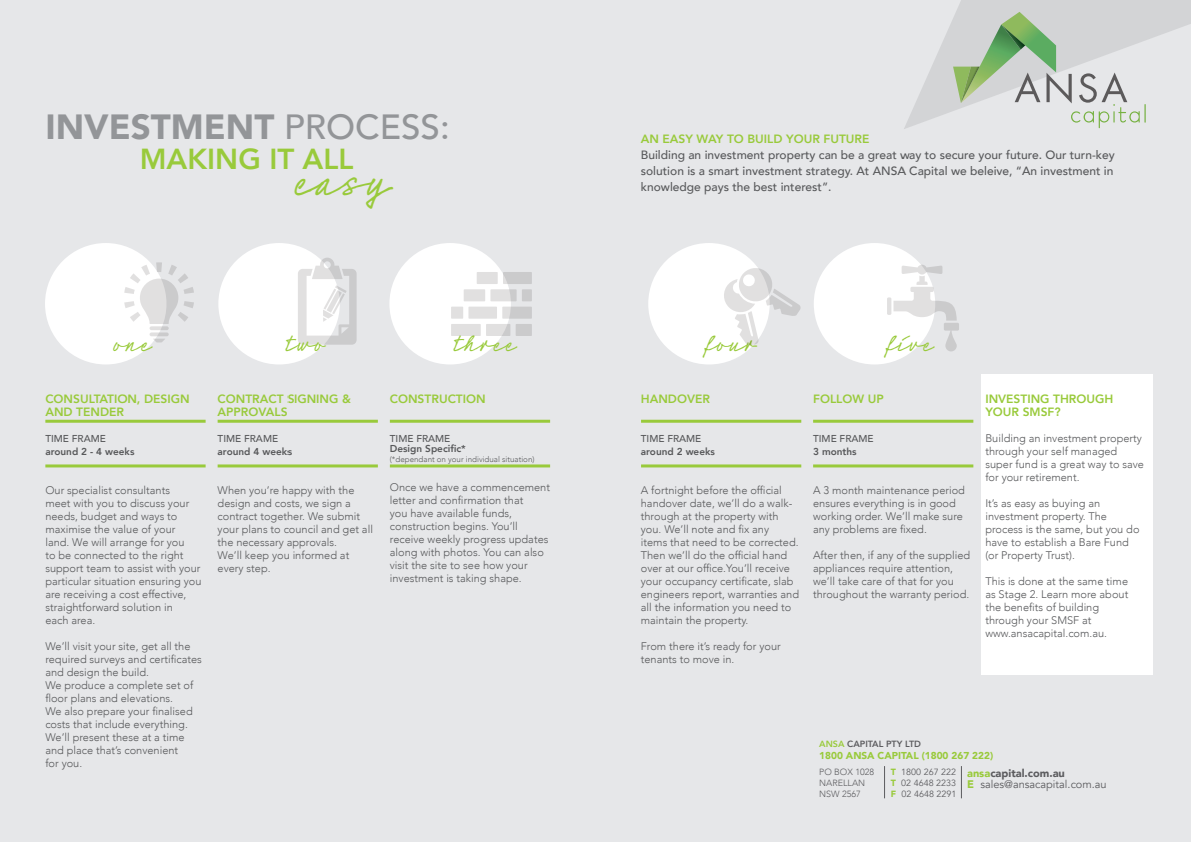
<style>
.page{position:relative;width:1191px;height:842px;background:#e6e7e9}
.page>*{position:absolute;margin:0;border:0;box-sizing:border-box;transform-origin:0 0}
.t1{font:46px "Neonoir Hand";color:#99ca3b}
.t2{font:900 34.9px "Avenir";color:#939598}
.t3{font:800 28.9px "Avenir";color:#99ca3b}
.t4{font:24px "Neonoir Hand";color:#99ca3b}
.t5{font:500 12px/16px "Avenir";color:#57585a;text-align:justify}
.t6{font:800 12px/13px "Avenir";color:#99ca3b}
.t7{font:300 11px/13px "Avenir";color:#57585a}
.t8{font:11px/11px "Avenir";color:#5c5c5f}
.t9{font:800 10px "Avenir";color:#57585a}
.t10{font:500 10px "Avenir";color:#57585a}
.t11{font:900 10px "Avenir";color:#99ca3b}
.t12{font:9px/11px "Avenir";color:#5c5c5f;text-align:justify}
.t13{font:300 9px/11px "Avenir";color:#5c5c5f}
.t14{font:800 9px "Avenir";color:#5c5c5f}
.t15{font:300 8px "Avenir";color:#57585a}
.s1{font-weight:500}
.s2{color:#99ca3b}
.s3{font-weight:900;color:#99ca3b}
.s4{font-weight:900}
</style>
<div class="page">
<div style="left:981px;top:374px;width:171px;height:301px;background:#fff"></div>
<hr style="left:45px;top:420px;width:161px;height:3px;background:#99ca3b">
<hr style="left:218px;top:420px;width:160px;height:3px;background:#99ca3b">
<hr style="left:390px;top:420px;width:160px;height:3px;background:#99ca3b">
<hr style="left:813px;top:420px;width:160px;height:3px;background:#99ca3b">
<hr style="left:641px;top:420px;width:160px;height:3px;background:#99ca3b">
<hr style="left:45px;top:464px;width:161px;height:3px;background:#99ca3b">
<hr style="left:218px;top:464px;width:160px;height:3px;background:#99ca3b">
<hr style="left:390px;top:464px;width:160px;height:3px;background:#99ca3b">
<hr style="left:813px;top:464px;width:160px;height:3px;background:#99ca3b">
<hr style="left:641px;top:464px;width:160px;height:3px;background:#99ca3b">
<div style="left:45px;top:243px;width:121px;height:121px;background:#fff;border-radius:50%"></div>
<div style="left:218px;top:243px;width:122px;height:121px;background:#fff;border-radius:50%"></div>
<div style="left:389px;top:243px;width:122px;height:121px;background:#fff;border-radius:50%"></div>
<div style="left:813px;top:243px;width:122px;height:121px;background:#fff;border-radius:50%"></div>
<div style="left:648px;top:243px;width:121px;height:121px;background:#fff;border-radius:50%"></div>
<svg style="left:149px;top:332px;width:20px;height:4px"></svg>
<svg style="left:149px;top:326px;width:20px;height:4px"></svg>
<svg style="left:153px;top:339px;width:12px;height:3px"></svg>
<svg style="left:124px;top:262px;width:70px;height:62px"></svg>
<svg style="left:298px;top:258px;width:58px;height:87px"></svg>
<div style="left:477px;top:272px;width:21px;height:12px;background:#e1e0e0"></div>
<svg style="left:490px;top:289px;width:26px;height:12px"></svg>
<div style="left:464px;top:289px;width:21px;height:12px;background:#e1e0e0"></div>
<div style="left:468px;top:307px;width:29px;height:12px;background:#e1e0e0"></div>
<svg style="left:486px;top:324px;width:24px;height:12px"></svg>
<div style="left:522px;top:289px;width:10px;height:12px;background:#cbcbcc"></div>
<svg style="left:502px;top:307px;width:30px;height:12px"></svg>
<div style="left:503px;top:272px;width:29px;height:12px;background:#cbcbcc"></div>
<div style="left:451px;top:307px;width:12px;height:12px;background:#e1e0e0"></div>
<div style="left:451px;top:324px;width:30px;height:12px;background:#e1e0e0"></div>
<div style="left:515px;top:324px;width:17px;height:12px;background:#cbcbcc"></div>
<svg style="left:724px;top:267px;width:77px;height:79px"></svg>
<svg style="left:945px;top:328px;width:11px;height:23px"></svg>
<svg style="left:887px;top:265px;width:72px;height:66px"></svg>
<svg style="left:904px;top:0;width:287px;height:129px"></svg>
<hr style="left:961px;top:766px;width:1px;height:32px;background:#5c5c5f">
<hr style="left:884px;top:766px;width:1px;height:32px;background:#5c5c5f">
<h2 class="t2" style="left:45px;top:97px;width:406px">INVESTMENT <span class="s1">PROCESS:</span></h2>
<h3 class="t3" style="left:140px;top:136px;width:215px">MAKING IT ALL</h3>
<h1 class="t1" style="left:299px;top:152px;width:98px">easy</h1>
<p class="t6" style="left:641px;top:132px;width:230px">AN EASY WAY TO BUILD YOUR FUTURE</p>
<p class="t5" style="left:641px;top:146px;width:475px">Building an investment property can be a great way to secure your future. Our turn-key solution is a smart investment strategy. At ANSA Capital we beleive, “An investment in knowledge pays the best interest”.</p>
<h3 class="t4" style="left:115px;top:328px;width:40px">one</h3>
<h3 class="t4" style="left:288px;top:328px;width:40px">two</h3>
<h3 class="t4" style="left:456px;top:328px;width:64px">three</h3>
<h3 class="t4" style="left:708px;top:328px;width:51px">four</h3>
<h3 class="t4" style="left:889px;top:328px;width:48px">five</h3>
<p class="t6" style="left:45px;top:392px;width:146px">CONSULTATION, DESIGN<br>AND TENDER</p>
<p class="t10" style="left:45px;top:429px;width:62px">TIME FRAME</p>
<p class="t9" style="left:45px;top:443px;width:91px">around 2 - 4 weeks</p>
<p class="t7" style="left:45px;top:483px;width:158px">Our specialist consultants<br>meet with you to discuss your needs, budget and ways to maximise the value of your land. We will arrange for you<br>to be connected to the right support team to assist with your particular situation ensuring you are receiving a cost effective, straightforward solution in<br>each area.</p>
<p class="t7" style="left:45px;top:639px;width:158px">We’ll visit your site, get all the required surveys and certificates and design the build.<br>We produce a complete set of floor plans and elevations.<br>We also prepare your finalised costs that include everything.<br>We’ll present these at a time and place that’s convenient<br>for you.</p>
<p class="t6" style="left:218px;top:392px;width:135px">CONTRACT SIGNING &amp;<br>APPROVALS</p>
<p class="t10" style="left:218px;top:429px;width:62px">TIME FRAME</p>
<p class="t9" style="left:218px;top:443px;width:76px">around 4 weeks</p>
<p class="t7" style="left:218px;top:483px;width:157px">When you’re happy with the design and costs, we sign a contract together. We submit your plans to council and get all the necessary approvals.<br>We’ll keep you informed at every step.</p>
<p class="t6" style="left:390px;top:392px;width:97px">CONSTRUCTION</p>
<p class="t10" style="left:390px;top:429px;width:62px">TIME FRAME</p>
<p class="t9" style="left:390px;top:440px;width:77px">Design Specific*</p>
<p class="t15" style="left:390px;top:454px;width:146px">(*dependant on your individual situation)</p>
<p class="t7" style="left:390px;top:480px;width:162px">Once we have a commencement letter and confirmation that<br>you have available funds, construction begins. You’ll receive weekly progress updates along with photos. You can also visit the site to see how your investment is taking shape.</p>
<p class="t6" style="left:641px;top:392px;width:71px">HANDOVER</p>
<p class="t10" style="left:641px;top:429px;width:62px">TIME FRAME</p>
<p class="t9" style="left:641px;top:443px;width:76px">around 2 weeks</p>
<p class="t7" style="left:641px;top:483px;width:160px">A fortnight before the official handover date, we’ll do a walk&shy;through at the property with you. We’ll note and fix any<br>items that need to be corrected.<br>Then we’ll do the official hand over at our office.You’ll receive your occupancy certificate, slab engineers report, warranties and all the information you need to maintain the property.</p>
<p class="t7" style="left:641px;top:639px;width:141px">From there it’s ready for your tenants to move in.</p>
<p class="t6" style="left:813px;top:392px;width:72px">FOLLOW UP</p>
<p class="t10" style="left:813px;top:429px;width:62px">TIME FRAME</p>
<p class="t9" style="left:813px;top:443px;width:45px">3 months</p>
<p class="t7" style="left:813px;top:483px;width:153px">A 3 month maintenance period ensures everything is in good working order. We’ll make sure any problems are fixed.</p>
<p class="t7" style="left:813px;top:548px;width:159px">After then, if any of the supplied appliances require attention, we’ll take care of that for you throughout the warranty period.</p>
<p class="t6" style="left:985px;top:392px;width:130px">INVESTING THROUGH<br>YOUR SMSF?</p>
<p class="t7" style="left:985px;top:431px;width:160px">Building an investment property through your self managed super fund is a great way to save for your retirement.</p>
<p class="t7" style="left:985px;top:496px;width:156px">It’s as easy as buying an investment property. The process is the same, but you do have to establish a Bare Fund (or Property Trust).</p>
<p class="t7" style="left:985px;top:574px;width:144px">This is done at the same time as Stage 2. Learn more about the benefits of building through your SMSF at www.ansacapital.com.au.</p>
<p class="t14" style="left:819px;top:737px;width:103px"><span class="s2">ANSA</span> CAPITAL PTY LTD</p>
<p class="t11" style="left:819px;top:747px;width:175px">1800 ANSA CAPITAL (1800 267 222)</p>
<p class="t13" style="left:819px;top:766px;width:56px">PO BOX 1028<br>NARELLAN<br>NSW 2567</p>
<p class="t12" style="left:891px;top:767px;width:67px"><span class="s3">T</span> 1800 267 222<br><span class="s3">T</span> 02 4648 2233<br><span class="s3">F</span> 02 4648 2291</p>
<p class="t8" style="left:967px;top:768px;width:141px"><span class="s3">ansa</span><span class="s4">capital.com.au<br></span><span class="s3">E</span> sales@ansacapital.com.au</p>
</div>
